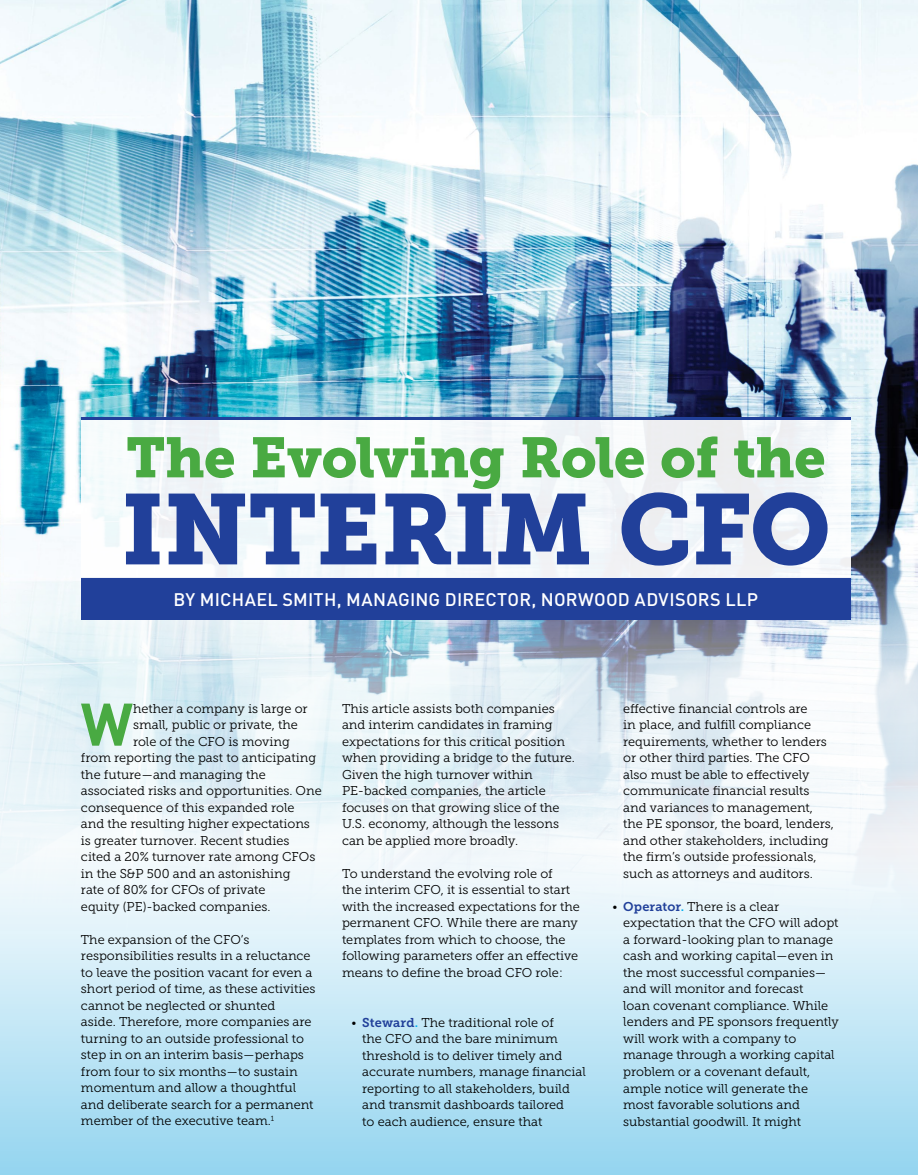
<style>
.page{position:relative;width:918px;height:1175px;background:#fff}
.page>*{position:absolute;margin:0;border:0;box-sizing:border-box;transform-origin:0 0}
.t1{font:99px "Museo Slab 900";letter-spacing:-.01em;color:#21409a}
.t2{font:700 59.1px "DINOT";color:#49aa42}
.t3{font:56.25px "Museo Slab 900";letter-spacing:-.01em;color:#49aa42}
.t4{font:500 18px "DINOT";letter-spacing:.015em;color:#fff}
.t5{font:12.75px/16.5px "Museo Slab 300";color:#000}
.s1{font-family:"Museo Slab 100"}
.s2{font-family:"Museo Slab 700";color:#21409a}
.s3{font-family:"Museo Slab 700";color:#00aeef}
</style>
<div class="page">
<svg style="left:0;top:958px;width:918px;height:216px;background:#b6e2f4"></svg>
<img style="left:0;top:0;width:918px;height:958px">
<svg style="left:851px;top:459px;width:67px;height:550px"></svg>
<div style="left:81px;top:578px;width:769px;height:42px;background:#21409a"></div>
<div style="left:81px;top:420px;width:769px;height:158px;background:#f4f9fb"></div>
<hr style="left:81px;top:418px;width:769px;height:2px;background:#21409a">
<h3 class="t3" style="left:126px;top:425px;width:701px">The Evolving Role of the</h3>
<h1 class="t1" style="left:121px;top:472px;width:711px">INTERIM CFO</h1>
<h3 class="t4" style="left:173px;top:587px;width:586px">BY MICHAEL SMITH, MANAGING DIRECTOR, NORWOOD ADVISORS LLP</h3>
<h2 class="t2" style="left:81px;top:685px;width:54px">W</h2>
<p class="t5" style="left:133px;top:700px;width:176px">hether a company is large or</p>
<p class="t5" style="left:133px;top:716px;width:166px">small, public or private, the</p>
<p class="t5" style="left:133px;top:733px;width:158px">role of the CFO is moving</p>
<p class="t5" style="left:81px;top:749px;width:237px">from reporting the past to anticipating</p>
<p class="t5" style="left:81px;top:766px;width:187px">the future—and managing the</p>
<p class="t5" style="left:81px;top:782px;width:242px">associated risks and opportunities. One</p>
<p class="t5" style="left:81px;top:799px;width:215px">consequence of this expanded role</p>
<p class="t5" style="left:81px;top:815px;width:230px">and the resulting higher expectations</p>
<p class="t5" style="left:81px;top:832px;width:210px">is greater turnover. Recent studies</p>
<p class="t5" style="left:81px;top:848px;width:236px">cited a 20% turnover rate among CFOs</p>
<p class="t5" style="left:81px;top:865px;width:211px">in the S&amp;P 500 and an astonishing</p>
<p class="t5" style="left:81px;top:881px;width:186px">rate of 80% for CFOs of private</p>
<p class="t5" style="left:81px;top:898px;width:191px">equity (PE)-backed companies.</p>
<p class="t5" style="left:81px;top:931px;width:236px">The expansion of the CFO’s responsibilities results in a reluctance to leave the position vacant for even a short period of time, as these activities cannot be neglected or shunted<br>aside. Therefore, more companies are turning to an outside professional to step in on an interim basis—perhaps from four to six months—to sustain momentum and allow a thoughtful and deliberate search for a permanent member of the executive team.<sup>1</sup></p>
<p class="t5" style="left:342px;top:700px;width:234px">This article assists both companies and interim candidates in framing expectations for this critical position when providing a bridge to the future.<br>Given the high turnover within PE-backed companies, the article focuses on that growing slice of the U.S. economy, although the lessons can be applied more broadly.</p>
<p class="t5" style="left:342px;top:865px;width:239px">To understand the evolving role of<br>the interim CFO, it is essential to start with the increased expectations for the permanent CFO. While there are many templates from which to choose, the following parameters offer an effective means to define the broad CFO role:</p>
<p class="t5" style="left:362px;top:1014px;width:225px;text-indent:-11px"><span class="s1">•</span> <span class="s2">Steward</span><span class="s3">.</span> The traditional role of<br>the CFO and the bare minimum threshold is to deliver timely and accurate numbers, manage financial reporting to all stakeholders, build and transmit dashboards tailored<br>to each audience, ensure that</p>
<p class="t5" style="left:623px;top:700px;width:212px">effective financial controls are<br>in place, and fulfill compliance requirements, whether to lenders or other third parties. The CFO also must be able to effectively communicate financial results and variances to management, the PE sponsor, the board, lenders, and other stakeholders, including the firm’s outside professionals, such as attorneys and auditors.</p>
<p class="t5" style="left:623px;top:898px;width:217px;text-indent:-11px"><span class="s1">•</span> <span class="s2">Operator</span><span class="s3">.</span> There is a clear expectation that the CFO will adopt a forward-looking plan to manage cash and working capital—even in the most successful companies— and will monitor and forecast<br>loan covenant compliance. While lenders and PE sponsors frequently will work with a company to manage through a working capital problem or a covenant default, ample notice will generate the most favorable solutions and substantial goodwill. It might</p>
</div>
